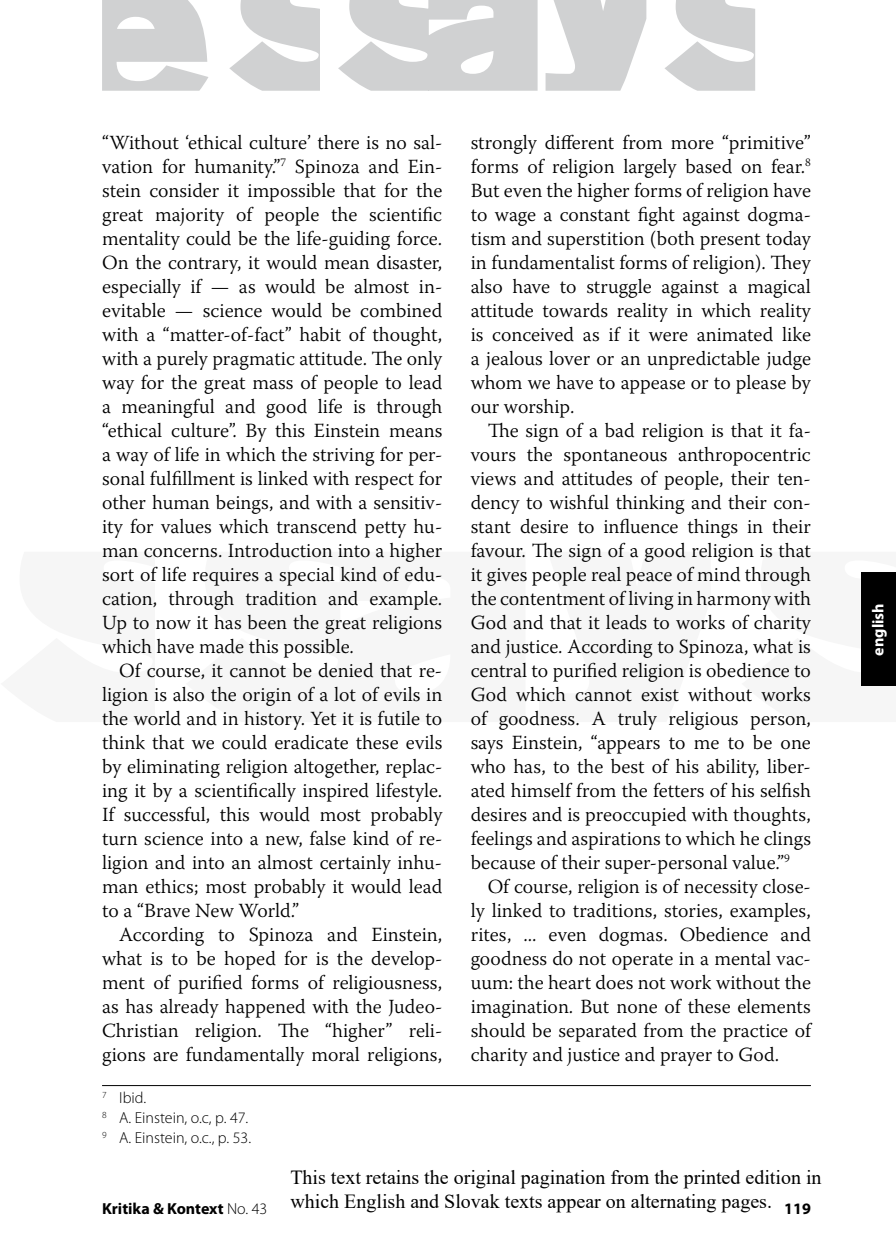
<style>
.page{position:relative;width:896px;height:1259px;background:#fff}
.page>*{position:absolute;margin:0;border:0;box-sizing:border-box;transform-origin:0 0}
.t1{font:300 20px/24px "Warnock Pro";color:#000;text-align:justify}
.t2{font:20px/24px "Times New Roman";color:#000}
.t3{font:300 16px/20px "Myriad Pro";color:#000}
.t4{font:700 16px "Myriad Pro";color:#000}
.t5{font:700 16px "Myriad Pro";color:#fff}
.s1{font-weight:300}
</style>
<div class="page">
<div style="left:862px;top:573px;width:34px;height:113px;background:#000"></div>
<svg style="left:102px;top:0;width:653px;height:91px;fill:#d0d1d2"></svg>
<hr style="left:102px;top:1085px;width:709px;height:1px;background:#000">
<p class="t1" style="left:102px;top:130px;width:342px">“Without ‘ethical culture’ there is no sal&shy;vation for humanity.”<sup>7</sup> Spinoza and Ein&shy;stein consider it impossible that for the great majority of people the scientific mentality could be the life-guiding force.<br>On the contrary, it would mean disaster, especially if — as would be almost in&shy;evitable — science would be combined with a “matter-of-fact” habit of thought, with a purely pragmatic attitude. The only way for the great mass of people to lead a meaningful and good life is through “ethical culture”. By this Einstein means a way of life in which the striving for per&shy;sonal fulfillment is linked with respect for other human beings, and with a sensitiv&shy;ity for values which transcend petty hu&shy;man concerns. Introduction into a higher sort of life requires a special kind of edu&shy;cation, through tradition and example.<br>Up to now it has been the great religions which have made this possible.</p>
<p class="t1" style="left:102px;top:658px;width:342px;text-indent:17px">Of course, it cannot be denied that re&shy;ligion is also the origin of a lot of evils in the world and in history. Yet it is futile to think that we could eradicate these evils by eliminating religion altogether, replac&shy;ing it by a scientifically inspired lifestyle.<br>If successful, this would most probably turn science into a new, false kind of re&shy;ligion and into an almost certainly inhu&shy;man ethics; most probably it would lead to a “Brave New World.”</p>
<p class="t1" style="left:102px;top:922px;width:342px;text-indent:17px">According to Spinoza and Einstein, what is to be hoped for is the develop&shy;ment of purified forms of religiousness, as has already happened with the Judeo-Christian religion. The “higher” reli&shy;gions are fundamentally moral religions,</p>
<p class="t3" style="left:102px;top:1088px;width:151px"><sup>7</sup> Ibid.<br><sup>8</sup> A. Einstein, o.c, p. 47.<br><sup>9</sup> A. Einstein, o.c., p. 53.</p>
<p class="t1" style="left:471px;top:130px;width:342px">strongly different from more “primitive” forms of religion largely based on fear.<sup>8<br></sup>But even the higher forms of religion have to wage a constant fight against dogma&shy;tism and superstition (both present today in fundamentalist forms of religion). They also have to struggle against a magical attitude towards reality in which reality is conceived as if it were animated like a jealous lover or an unpredictable judge whom we have to appease or to please by our worship.</p>
<p class="t1" style="left:471px;top:418px;width:342px;text-indent:17px">The sign of a bad religion is that it fa&shy;vours the spontaneous anthropocentric views and attitudes of people, their ten&shy;dency to wishful thinking and their con&shy;stant desire to influence things in their favour. The sign of a good religion is that it gives people real peace of mind through the contentment of living in harmony with God and that it leads to works of charity and justice. According to Spinoza, what is central to purified religion is obedience to God which cannot exist without works of goodness. A truly religious person, says Einstein, “appears to me to be one who has, to the best of his ability, liber&shy;ated himself from the fetters of his selfish desires and is preoccupied with thoughts, feelings and aspirations to which he clings because of their super-personal value.”<sup>9</sup></p>
<p class="t1" style="left:471px;top:874px;width:342px;text-indent:17px">Of course, religion is of necessity close&shy;ly linked to traditions, stories, examples, rites, ... even dogmas. Obedience and goodness do not operate in a mental vac&shy;uum: the heart does not work without the imagination. But none of these elements should be separated from the practice of charity and justice and prayer to God.</p>
<p class="t2" style="left:290px;top:1165px;width:533px">This text retains the original pagination from the printed edition in which English and Slovak texts appear on alternating pages.</p>
<p class="t4" style="left:102px;top:1199px;width:167px">Kritika &amp; Kontext <span class="s1">No. 43</span></p>
<p class="t4" style="left:784px;top:1199px;width:28px">119</p>
<p class="t5" style="left:869px;top:655px;width:54px;rotate:-90deg">english</p>
</div>
